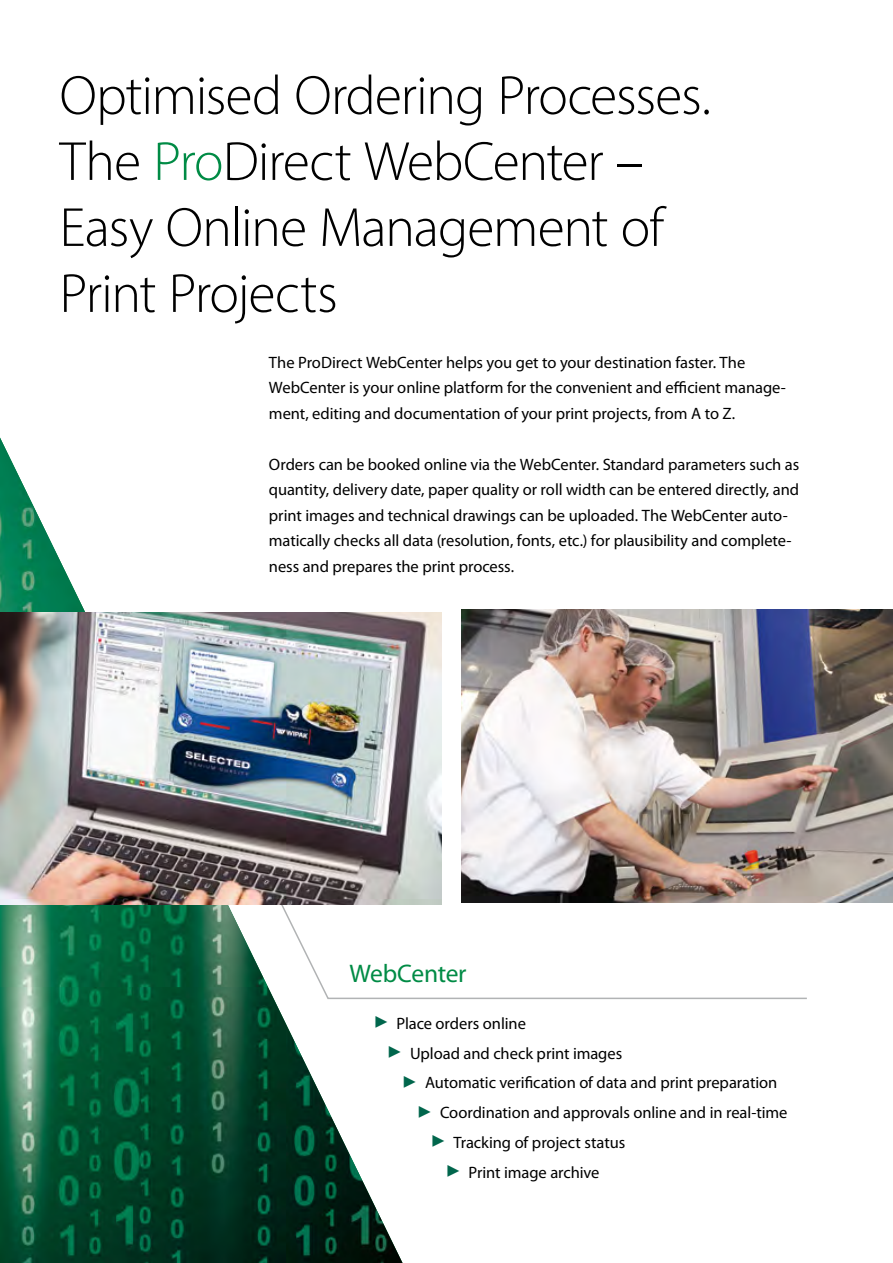
<style>
.page{position:relative;width:893px;height:1263px;background:#fff}
.page>*{position:absolute;margin:0;border:0;box-sizing:border-box;transform-origin:0 0}
.t1{font:300 55.5px/66px "Myriad Pro";letter-spacing:-.02em;color:#000}
.t2{font:25.5px "Myriad Pro";letter-spacing:-.015em;color:#008b45}
.t3{font:16.5px/25.5px "Myriad Pro";letter-spacing:-.005em;color:#000}
.s1{color:#008b45}
.s2{color:#00664c}
</style>
<div class="page">
<img style="left:0;top:437px;width:403px;height:826px">
<svg style="left:274px;top:890px;width:534px;height:110px"></svg>
<img style="left:0;top:612px;width:441px;height:293px">
<img style="left:461px;top:610px;width:432px;height:292px">
<h1 class="t1" style="left:60px;top:62px;width:653px">Optimised Ordering Processes.<br>The <span class="s1">Pro</span>Direct WebCenter –<br>Easy Online Management of<br>Print Projects</h1>
<p class="t3" style="left:269px;top:349px;width:518px">The ProDirect WebCenter helps you get to your destination faster. The<br>WebCenter is your online platform for the convenient and efficient manage&shy;ment, editing and documentation of your print projects, from A to Z.</p>
<p class="t3" style="left:269px;top:451px;width:532px">Orders can be booked online via the WebCenter. Standard parameters such as quantity, delivery date, paper quality or roll width can be entered directly, and print images and technical drawings can be uploaded. The WebCenter auto&shy;matically checks all data (resolution, fonts, etc.) for plausibility and complete&shy;ness and prepares the print process.</p>
<h2 class="t2" style="left:349px;top:958px;width:119px">WebCenter</h2>
<p class="t3" style="left:373px;top:1010px;width:154px"><span class="s2">✓</span> Place orders online</p>
<p class="t3" style="left:387px;top:1040px;width:237px"><span class="s2">✓</span> Upload and check print images</p>
<p class="t3" style="left:402px;top:1070px;width:377px"><span class="s2">✓</span> Automatic verification of data and print preparation</p>
<p class="t3" style="left:417px;top:1099px;width:372px"><span class="s2">✓</span> Coordination and approvals online and in real-time</p>
<p class="t3" style="left:430px;top:1129px;width:196px"><span class="s2">✓</span> Tracking of project status</p>
<p class="t3" style="left:445px;top:1159px;width:156px"><span class="s2">✓</span> Print image archive</p>
</div>
